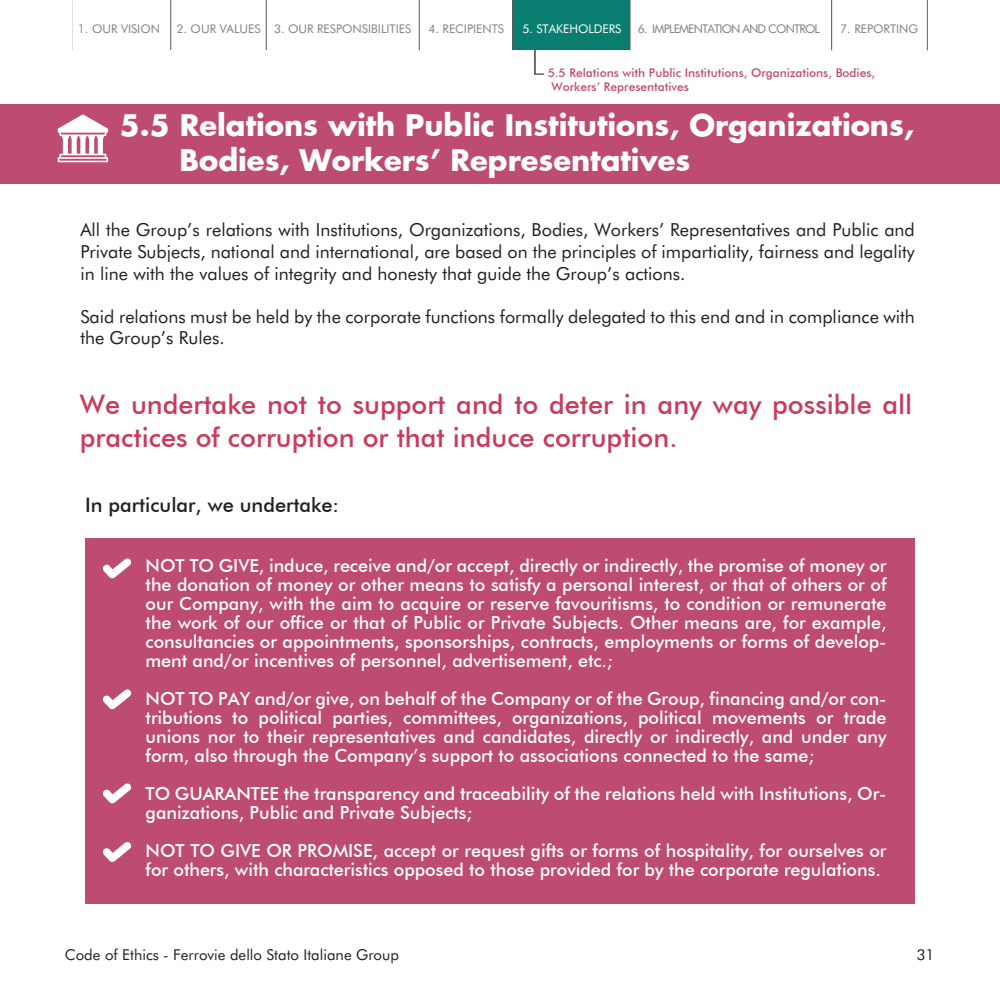
<style>
.page{position:relative;width:1000px;height:1000px;background:#fff}
.page>*{position:absolute;margin:0;border:0;box-sizing:border-box;transform-origin:0 0}
.t1{font:700 29px/34.8px "Futura";color:#fff}
.t2{font:500 27px/32.4px "Futura BT";color:#c93b5d}
.t3{font:500 20px "Futura BT";color:#231f20}
.t4{font:500 18px/19px "Futura BT";letter-spacing:-.005em;color:#fff;text-align:justify}
.t5{font:18px/21.6px "Futura BT";color:#231f20;text-align:justify}
.t6{font:15px "Futura BT";color:#231f20}
.t7{font:500 12px/14.4px "Futura BT";color:#be4b70}
.t8{font:12px "Futura BT";color:#818285}
.t9{font:12px "Futura BT";letter-spacing:-.07em;color:#818285}
.t10{font:12px "Futura BT";letter-spacing:-.005em;color:#fff}
</style>
<div class="page">
<div style="left:0;top:104px;width:1000px;height:80px;background:#be4b70"></div>
<svg style="left:58px;top:114px;width:50px;height:48px"></svg>
<div style="left:85px;top:538px;width:830px;height:366px;background:#be4b70"></div>
<svg style="left:102px;top:558px;width:30px;height:21px"></svg>
<svg style="left:102px;top:689px;width:30px;height:21px"></svg>
<svg style="left:102px;top:783px;width:30px;height:21px"></svg>
<svg style="left:102px;top:842px;width:30px;height:20px"></svg>
<svg style="left:534px;top:50px;width:11px;height:25px"></svg>
<div style="left:512px;top:0;width:118px;height:50px;background:#0a7d71"></div>
<hr style="left:266px;top:0;width:1px;height:50px;background:#595a5c">
<hr style="left:170px;top:0;width:1px;height:50px;background:#595a5c">
<hr style="left:419px;top:0;width:1px;height:50px;background:#595a5c">
<hr style="left:512px;top:0;width:1px;height:50px;background:#595a5c">
<hr style="left:630px;top:0;width:1px;height:50px;background:#595a5c">
<hr style="left:831px;top:0;width:1px;height:50px;background:#595a5c">
<hr style="left:927px;top:0;width:1px;height:50px;background:#595a5c">
<p class="t8" style="left:78px;top:22px;width:84px">1. OUR VISION</p>
<p class="t8" style="left:176px;top:22px;width:236px">2. OUR VALUES 3. OUR RESPONSIBILITIES</p>
<p class="t8" style="left:428px;top:22px;width:77px">4. RECIPIENTS</p>
<p class="t10" style="left:523px;top:22px;width:100px">5. STAKEHOLDERS</p>
<p class="t9" style="left:638px;top:22px;width:184px">6. IMPLEMENTATION AND CONTROL</p>
<p class="t8" style="left:840px;top:22px;width:80px">7. REPORTING</p>
<p class="t7" style="left:552px;top:65px;width:325px;text-indent:-4px">5.5 Relations with Public Institutions, Organizations, Bodies,<br>Workers’ Representatives</p>
<h1 class="t1" style="left:180px;top:107px;width:736px;text-indent:-60px">5.5 Relations with Public Institutions, Organizations,<br>Bodies, Workers’ Representatives</h1>
<p class="t5" style="left:80px;top:219px;width:836px">All the Group’s relations with Institutions, Organizations, Bodies, Workers’ Representatives and Public and Private Subjects, national and international, are based on the principles of impartiality, fairness and legality in line with the values of integrity and honesty that guide the Group’s actions.</p>
<p class="t5" style="left:80px;top:305px;width:836px">Said relations must be held by the corporate functions formally delegated to this end and in compliance with the Group’s Rules.</p>
<h2 class="t2" style="left:80px;top:388px;width:834px">We undertake not to support and to deter in any way possible all practices of corruption or that induce corruption.</h2>
<p class="t3" style="left:85px;top:492px;width:256px">In particular, we undertake:</p>
<p class="t4" style="left:146px;top:556px;width:742px">NOT TO GIVE, induce, receive and/or accept, directly or indirectly, the promise of money or the donation of money or other means to satisfy a personal interest, or that of others or of our Company, with the aim to acquire or reserve favouritisms, to condition or remunerate the work of our office or that of Public or Private Subjects. Other means are, for example, consultancies or appointments, sponsorships, contracts, employments or forms of develop&shy;ment and/or incentives of personnel, advertisement, etc.;</p>
<p class="t4" style="left:146px;top:689px;width:742px">NOT TO PAY and/or give, on behalf of the Company or of the Group, financing and/or con&shy;tributions to political parties, committees, organizations, political movements or trade unions nor to their representatives and candidates, directly or indirectly, and under any form, also through the Company’s support to associations connected to the same;</p>
<p class="t4" style="left:146px;top:784px;width:742px">TO GUARANTEE the transparency and traceability of the relations held with Institutions, Or&shy;ganizations, Public and Private Subjects;</p>
<p class="t4" style="left:146px;top:841px;width:742px">NOT TO GIVE OR PROMISE, accept or request gifts or forms of hospitality, for ourselves or for others, with characteristics opposed to those provided for by the corporate regulations.</p>
<p class="t6" style="left:65px;top:946px;width:336px">Code of Ethics - Ferrovie dello Stato Italiane Group</p>
<p class="t6" style="left:917px;top:946px;width:19px">31</p>
</div>
